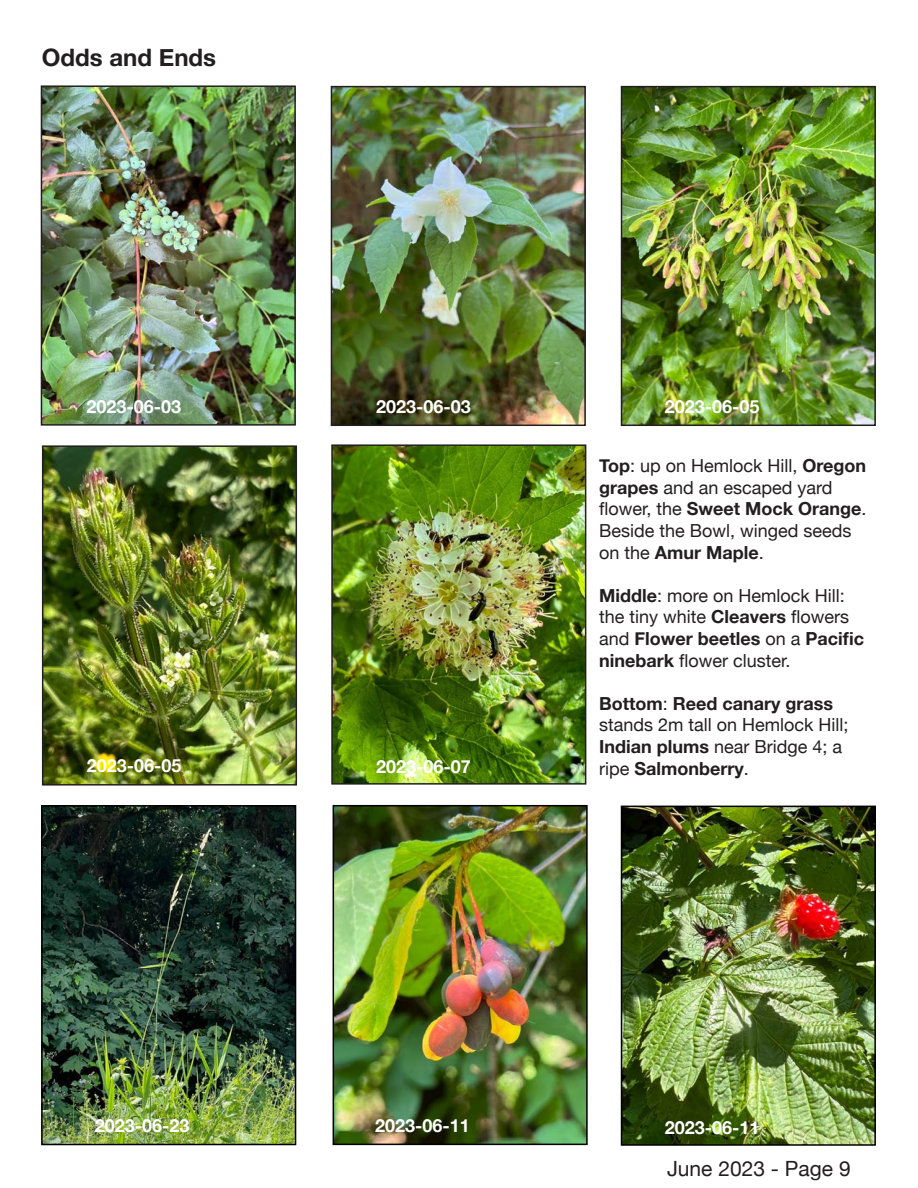
<style>
.page{position:relative;width:918px;height:1188px;background:#fff}
.page>*{position:absolute;margin:0;border:0;box-sizing:border-box;transform-origin:0 0}
.t1{font:700 24px "Helvetica Neue";color:#231f20}
.t2{font:21px "Helvetica Neue";color:#231f20}
.t3{font:18px/21.6px "Helvetica Neue";color:#231f20}
.t4{font:700 18px "Helvetica Neue";color:#fff}
.t5{font:700 18px "Helvetica Neue";color:#231f20}
.s1{font-weight:700}
.s2{font-weight:400}
</style>
<div class="page">
<img style="left:44px;top:88px;width:249px;height:335px">
<div style="left:41px;top:85px;width:255px;height:341px;border:2px solid #231f20"></div>
<img style="left:624px;top:89px;width:249px;height:334px">
<div style="left:621px;top:86px;width:255px;height:340px;border:2px solid #231f20"></div>
<img style="left:45px;top:448px;width:249px;height:335px">
<div style="left:42px;top:445px;width:255px;height:341px;border:2px solid #231f20"></div>
<img style="left:334px;top:447px;width:249px;height:335px">
<div style="left:331px;top:444px;width:255px;height:341px;border:2px solid #231f20"></div>
<img style="left:334px;top:89px;width:249px;height:334px">
<div style="left:331px;top:86px;width:255px;height:340px;border:2px solid #231f20"></div>
<img style="left:44px;top:808px;width:249px;height:334px">
<div style="left:41px;top:805px;width:255px;height:340px;border:2px solid #000"></div>
<img style="left:336px;top:808px;width:249px;height:334px">
<div style="left:333px;top:805px;width:255px;height:340px;border:2px solid #000"></div>
<img style="left:624px;top:809px;width:249px;height:334px">
<div style="left:621px;top:806px;width:255px;height:340px;border:2px solid #000"></div>
<h1 class="t1" style="left:42px;top:39px;width:176px">Odds and Ends</h1>
<p class="t4" style="left:86px;top:392px;width:96px">2023-06-03</p>
<p class="t4" style="left:665px;top:392px;width:96px">2023-06-05</p>
<p class="t4" style="left:376px;top:392px;width:96px">2023-06-03</p>
<p class="t3" style="left:599px;top:456px;width:269px"><span class="s1">Top</span>: up on Hemlock Hill, <span class="s1">Oregon grapes</span> and an escaped yard flower, the <span class="s1">Sweet Mock Orange</span>.<br>Beside the Bowl, winged seeds on the <span class="s1">Amur Maple</span>.</p>
<p class="t3" style="left:599px;top:586px;width:266px"><span class="s1">Middle</span>: more on Hemlock Hill: the tiny white <span class="s1">Cleavers</span> flowers and <span class="s1">Flower beetles</span> on a <span class="s1">Pacific ninebark</span> flower cluster.</p>
<p class="t3" style="left:599px;top:694px;width:251px"><span class="s1">Bottom</span>: <span class="s1">Reed canary grass </span>stands 2m tall on Hemlock Hill;<br><span class="s1">Indian plums</span> near Bridge 4; a</p>
<p class="t4" style="left:87px;top:752px;width:96px">2023-06-05</p>
<p class="t4" style="left:376px;top:752px;width:96px">2023-06-07</p>
<p class="t5" style="left:599px;top:754px;width:151px"><span class="s2">ripe</span> Salmonberry<span class="s2">.</span></p>
<p class="t4" style="left:95px;top:1111px;width:96px">2023-06-23</p>
<p class="t4" style="left:375px;top:1111px;width:96px">2023-06-11</p>
<p class="t4" style="left:665px;top:1114px;width:96px">2023-06-11</p>
<p class="t2" style="left:667px;top:1154px;width:185px">June 2023 - Page 9</p>
</div>
